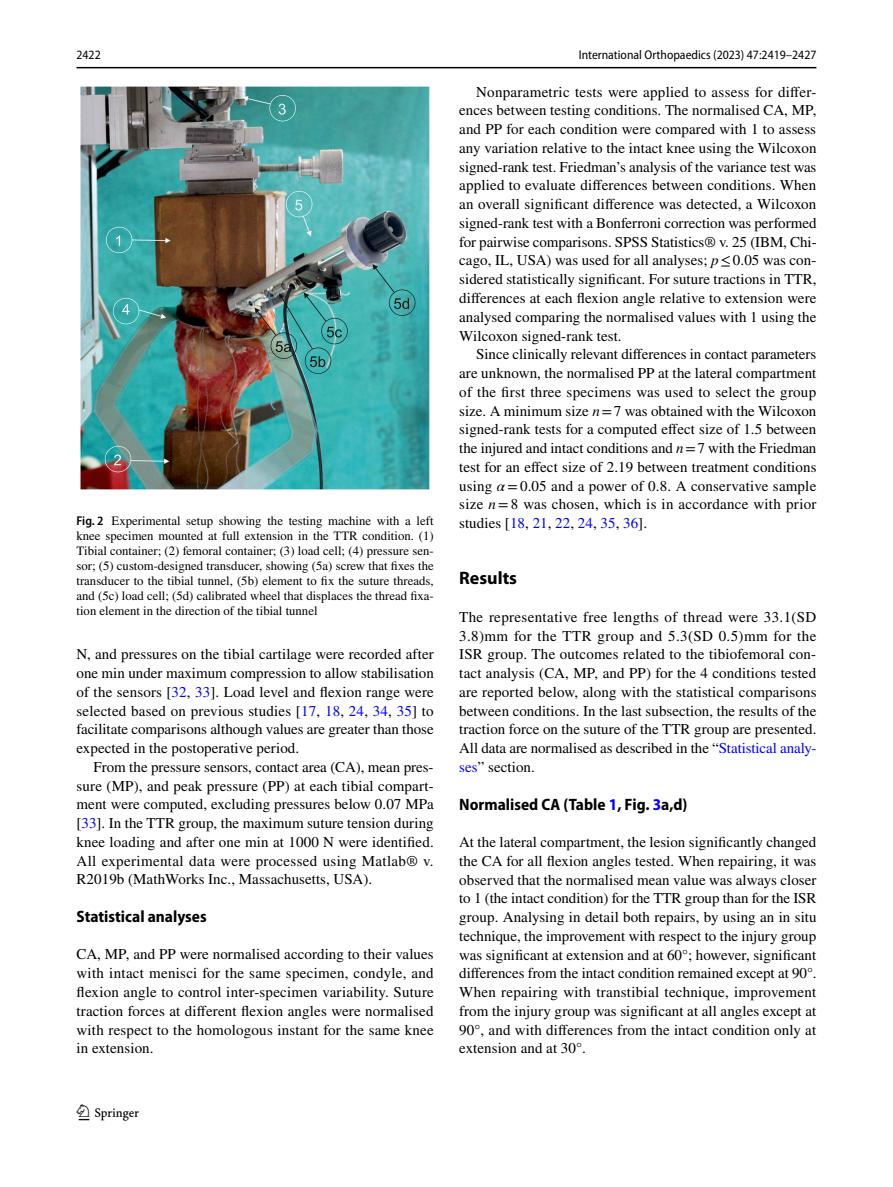
<style>
.page{position:relative;width:893px;height:1187px;background:#fff}
.page>*{position:absolute;margin:0;border:0;box-sizing:border-box;transform-origin:0 0}
.t1{font:22.5px "Springnew Regular 2";color:#000}
.t2{font:700 18px "Myriad Pro";color:#000}
.t3{font:700 semi-condensed 16.5px "Myriad Pro";color:#000}
.t4{font:15px/18.8px "STIX";letter-spacing:.005em;color:#000;text-align:justify}
.t5{font:12.75px/15px "STIX";color:#000;text-align:justify}
.t6{font:semi-condensed 12.75px "Myriad Pro";color:#000}
.s1{font-family:"Myriad Pro";font-weight:600;font-stretch:semi-condensed}
.s2{color:#00f}
.s3{font-style:italic}
</style>
<div class="page">
<hr style="left:77px;top:67px;width:739px;height:1px;background:#000">
<img style="left:81px;top:87px;width:348px;height:402px">
<p class="t6" style="left:77px;top:48px;width:26px">2422</p>
<p class="t6" style="left:579px;top:48px;width:239px">International Orthopaedics (2023) 47:2419–2427</p>
<p class="t5" style="left:77px;top:514px;width:359px"><span class="s1">Fig. 2</span> Experimental setup showing the testing machine with a left knee specimen mounted at full extension in the TTR condition. (1)<br>Tibial container; (2) femoral container; (3) load cell; (4) pressure sen&shy;sor; (5) custom-designed transducer, showing (5a) screw that fixes the transducer to the tibial tunnel, (5b) element to fix the suture threads, and (5c) load cell; (5d) calibrated wheel that displaces the thread fixa&shy;tion element in the direction of the tibial tunnel</p>
<p class="t4" style="left:77px;top:646px;width:359px">N, and pressures on the tibial cartilage were recorded after one min under maximum compression to allow stabilisation of the sensors [<span class="s2">32</span>, <span class="s2">33</span>]. Load level and flexion range were selected based on previous studies [<span class="s2">17</span>, <span class="s2">18</span>, <span class="s2">24</span>, <span class="s2">34</span>, <span class="s2">35</span>] to facilitate comparisons although values are greater than those expected in the postoperative period.</p>
<p class="t4" style="left:77px;top:758px;width:359px;text-indent:17px">From the pressure sensors, contact area (CA), mean pres&shy;sure (MP), and peak pressure (PP) at each tibial compart&shy;ment were computed, excluding pressures below 0.07 MPa [<span class="s2">33</span>]. In the TTR group, the maximum suture tension during knee loading and after one min at 1000 N were identified.<br>All experimental data were processed using Matlab® v.<br>R2019b (MathWorks Inc., Massachusetts, USA).</p>
<p class="t3" style="left:77px;top:907px;width:132px">Statistical analyses</p>
<p class="t4" style="left:77px;top:946px;width:359px">CA, MP, and PP were normalised according to their values with intact menisci for the same specimen, condyle, and flexion angle to control inter-specimen variability. Suture traction forces at different flexion angles were normalised with respect to the homologous instant for the same knee in extension.</p>
<h1 class="t1" style="left:79px;top:1104px;width:62px">1 3</h1>
<p class="t4" style="left:459px;top:83px;width:359px;text-indent:17px">Nonparametric tests were applied to assess for differ&shy;ences between testing conditions. The normalised CA, MP, and PP for each condition were compared with 1 to assess any variation relative to the intact knee using the Wilcoxon signed-rank test. Friedman’s analysis of the variance test was applied to evaluate differences between conditions. When an overall significant difference was detected, a Wilcoxon signed-rank test with a Bonferroni correction was performed for pairwise comparisons. SPSS Statistics® v. 25 (IBM, Chi&shy;cago, IL, USA) was used for all analyses; <span class="s3">p</span>≤0.05 was con&shy;sidered statistically significant. For suture tractions in TTR, differences at each flexion angle relative to extension were analysed comparing the normalised values with 1 using the Wilcoxon signed-rank test.</p>
<p class="t4" style="left:459px;top:346px;width:359px;text-indent:17px">Since clinically relevant differences in contact parameters are unknown, the normalised PP at the lateral compartment of the first three specimens was used to select the group size. A minimum size <span class="s3">n</span>=7 was obtained with the Wilcoxon signed-rank tests for a computed effect size of 1.5 between the injured and intact conditions and <span class="s3">n</span>=7 with the Friedman test for an effect size of 2.19 between treatment conditions using <span class="s3">α</span>=0.05 and a power of 0.8. A conservative sample size <span class="s3">n</span>=8 was chosen, which is in accordance with prior studies [<span class="s2">18</span>, <span class="s2">21</span>, <span class="s2">22</span>, <span class="s2">24</span>, <span class="s2">35</span>, <span class="s2">36</span>].</p>
<p class="t2" style="left:459px;top:566px;width:59px">Results</p>
<p class="t4" style="left:459px;top:608px;width:359px">The representative free lengths of thread were 33.1(SD 3.8)mm for the TTR group and 5.3(SD 0.5)mm for the ISR group. The outcomes related to the tibiofemoral con&shy;tact analysis (CA, MP, and PP) for the 4 conditions tested are reported below, along with the statistical comparisons between conditions. In the last subsection, the results of the traction force on the suture of the TTR group are presented.<br>All data are normalised as described in the “<span class="s2">Statistical analy&shy;ses</span>” section.</p>
<p class="t3" style="left:459px;top:794px;width:230px">Normalised CA (Table <span class="s2">1</span>, Fig. <span class="s2">3</span>a,d)</p>
<p class="t4" style="left:459px;top:833px;width:359px">At the lateral compartment, the lesion significantly changed the CA for all flexion angles tested. When repairing, it was observed that the normalised mean value was always closer to 1 (the intact condition) for the TTR group than for the ISR group. Analysing in detail both repairs, by using an in situ technique, the improvement with respect to the injury group was significant at extension and at 60°; however, significant differences from the intact condition remained except at 90°.<br>When repairing with transtibial technique, improvement from the injury group was significant at all angles except at 90°, and with differences from the intact condition only at extension and at 30°.</p>
</div>
